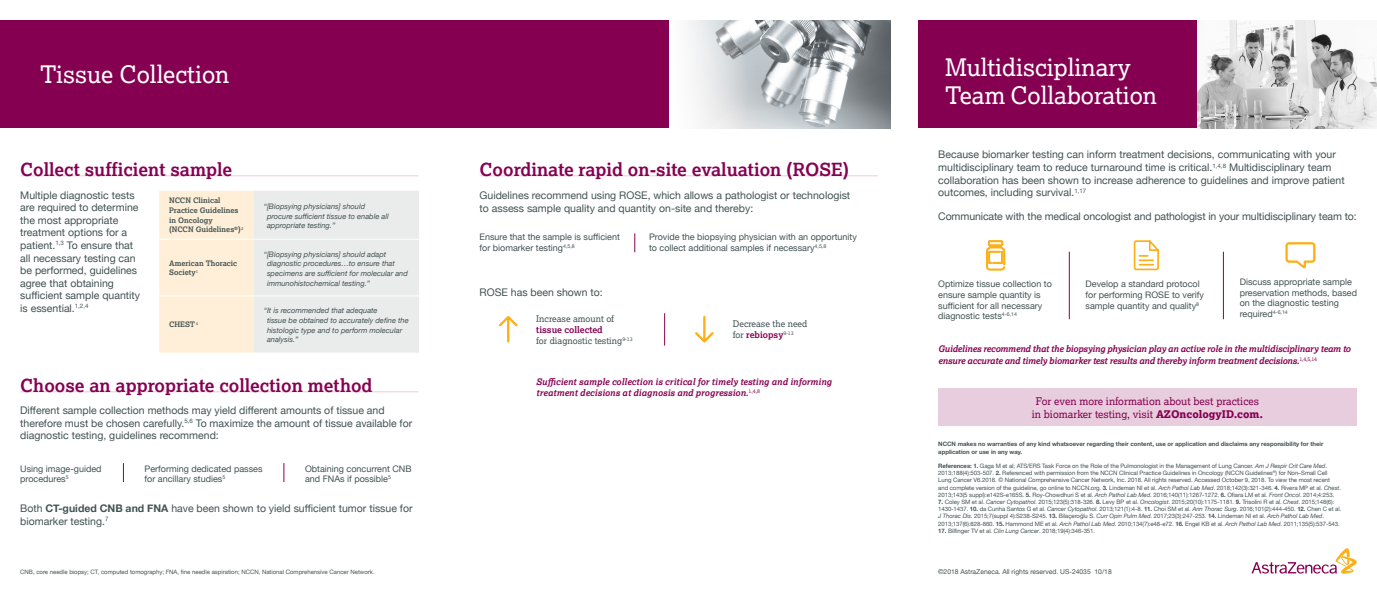
<style>
.page{position:relative;width:1377px;height:594px;background:#fff}
.page>*{position:absolute;margin:0;border:0;box-sizing:border-box;transform-origin:0 0}
.t1{font:24px/28.8px "Lexia";color:#fff}
.t2{font:700 18px "Lexia";color:#860052}
.t3{font:10.5px/12.6px "Helvetica Neue";color:#435253}
.t4{font:10.5px/13.5px "Lexia";color:#860052;text-align:center}
.t5{font:9px/10.8px "Helvetica Neue";color:#435253}
.t6{font:italic 700 9px/12px "Lexia";letter-spacing:-.025em;color:#860052}
.t7{font:italic 700 9px/10.8px "Lexia";color:#860052}
.t8{font:9px/10.8px "Lexia";color:#435253}
.t9{font:italic 7.5px/9.8px "Helvetica Neue";color:#435253}
.t10{font:700 7.5px/9.8px "Lexia";color:#435253}
.t11{font:6.75px "Helvetica Neue";color:#435253}
.t12{font:6px/7.2px "Helvetica Neue";letter-spacing:-.01em;color:#435253}
.t13{font:700 6px/7.2px "Helvetica Neue";color:#435253}
.s1{font-weight:700}
.s2{font-weight:700;color:#860052}
.s3{font-weight:800}
.s4{font-style:italic}
</style>
<div class="page">
<img style="left:1196px;top:20px;width:181px;height:108px">
<div style="left:918px;top:20px;width:278px;height:108px;background:#860052"></div>
<img style="left:688px;top:20px;width:202px;height:108px">
<div style="left:0;top:20px;width:668px;height:108px;background:#860052"></div>
<svg style="left:1252px;top:548px;width:105px;height:26px"></svg>
<div style="left:938px;top:389px;width:419px;height:37px;background:#e7cddd"></div>
<svg style="left:1286px;top:242px;width:29px;height:26px"></svg>
<hr style="left:1223px;top:252px;width:1px;height:67px;background:#860052">
<svg style="left:1133px;top:240px;width:26px;height:31px"></svg>
<hr style="left:1069px;top:252px;width:1px;height:67px;background:#860052">
<svg style="left:986px;top:240px;width:19px;height:30px"></svg>
<svg style="left:695px;top:316px;width:19px;height:27px"></svg>
<hr style="left:664px;top:313px;width:1px;height:33px;background:#860052">
<svg style="left:499px;top:316px;width:19px;height:27px"></svg>
<svg style="left:634px;top:233px;width:1px;height:19px"></svg>
<hr style="left:480px;top:176px;width:398px;height:1px;background:#860052">
<svg style="left:284px;top:463px;width:1px;height:19px"></svg>
<svg style="left:123px;top:463px;width:1px;height:19px"></svg>
<hr style="left:20px;top:392px;width:398px;height:1px;background:#860052">
<svg style="left:159px;top:191px;width:260px;height:162px;background:#f2ece4"></svg>
<hr style="left:159px;top:239px;width:95px;height:1px;background:#fff">
<hr style="left:254px;top:239px;width:165px;height:1px;background:#fff">
<hr style="left:159px;top:296px;width:95px;height:1px;background:#fff">
<hr style="left:254px;top:296px;width:165px;height:1px;background:#fff">
<hr style="left:20px;top:176px;width:398px;height:1px;background:#860052">
<h1 class="t1" style="left:40px;top:60px;width:191px">Tissue Collection</h1>
<h2 class="t2" style="left:20px;top:158px;width:213px">Collect sufficient sample</h2>
<p class="t3" style="left:20px;top:189px;width:121px">Multiple diagnostic tests are required to determine the most appropriate treatment options for a patient.<sup>1,3</sup> To ensure that all necessary testing can be performed, guidelines agree that obtaining sufficient sample quantity is essential.<sup>1,2,4</sup></p>
<p class="t10" style="left:169px;top:195px;width:76px">NCCN Clinical<br>Practice Guidelines in Oncology<br>(NCCN Guidelines<sup>®</sup>)<sup>2</sup></p>
<p class="t9" style="left:267px;top:202px;width:123px;text-indent:-3px">“[Biopsying physicians] should procure sufficient tissue to enable all appropriate testing.”</p>
<p class="t10" style="left:169px;top:258px;width:70px">American Thoracic<br>Society<sup>1</sup></p>
<p class="t9" style="left:267px;top:249px;width:142px;text-indent:-3px">“[Biopsying physicians] should adapt diagnostic procedures…to ensure that specimens are sufficient for molecular and immunohistochemical testing.”</p>
<p class="t10" style="left:169px;top:319px;width:30px">CHEST<sup>4</sup></p>
<p class="t9" style="left:267px;top:306px;width:143px;text-indent:-3px">“It is recommended that adequate<br>tissue be obtained to accurately define the histologic type and to perform molecular analysis.”</p>
<h2 class="t2" style="left:20px;top:374px;width:354px">Choose an appropriate collection method</h2>
<h3 class="t3" style="left:20px;top:405px;width:394px">Different sample collection methods may yield different amounts of tissue and therefore must be chosen carefully.<sup>5,6</sup> To maximize the amount of tissue available for diagnostic testing, guidelines recommend:</h3>
<h3 class="t5" style="left:20px;top:464px;width:83px;line-height:10.5px">Using image-guided procedures<sup>5</sup></h3>
<h3 class="t5" style="left:145px;top:464px;width:120px;line-height:10.5px">Performing dedicated passes for ancillary studies<sup>5</sup></h3>
<h3 class="t5" style="left:305px;top:464px;width:108px;line-height:10.5px">Obtaining concurrent CNB and FNAs if possible<sup>5</sup></h3>
<h3 class="t3" style="left:20px;top:503px;width:394px">Both <span class="s1">CT-guided CNB and FNA</span> have been shown to yield sufficient tumor tissue for biomarker testing.<sup>7</sup></h3>
<p class="t12" style="left:20px;top:568px;width:356px">CNB, core needle biopsy; CT, computed tomography; FNA, fine needle aspiration; NCCN, National Comprehensive Cancer Network.</p>
<h2 class="t2" style="left:480px;top:158px;width:371px">Coordinate rapid on-site evaluation (ROSE)</h2>
<h3 class="t3" style="left:480px;top:190px;width:372px">Guidelines recommend using ROSE, which allows a pathologist or technologist to assess sample quality and quantity on-site and thereby:</h3>
<h3 class="t5" style="left:480px;top:232px;width:142px">Ensure that the sample is sufficient for biomarker testing<sup>4,5,8</sup></h3>
<h3 class="t3" style="left:480px;top:287px;width:125px">ROSE has been shown to:</h3>
<h3 class="t8" style="left:536px;top:313px;width:79px">Increase amount of</h3>
<h3 class="t8" style="left:536px;top:324px;width:98px"><span class="s2">tissue collected<br></span>for diagnostic testing<sup>9-13</sup></h3>
<h3 class="t5" style="left:649px;top:232px;width:209px">Provide the biopsying physician with an opportunity to collect additional samples if necessary<sup>4,5,8</sup></h3>
<h3 class="t8" style="left:733px;top:319px;width:76px">Decrease the need for <span class="s2">rebiopsy</span><sup>9-13</sup></h3>
<h3 class="t7" style="left:536px;top:376px;width:297px">Sufficient sample collection is critical for timely testing and informing treatment decisions at diagnosis and progression.<sup>1,4,8</sup></h3>
<h1 class="t1" style="left:945px;top:52px;width:214px">Multidisciplinary<br>Team Collaboration</h1>
<p class="t3" style="left:938px;top:149px;width:408px">Because biomarker testing can inform treatment decisions, communicating with your multidisciplinary team to reduce turnaround time is critical.<sup>1,4,8</sup> Multidisciplinary team collaboration has been shown to increase adherence to guidelines and improve patient outcomes, including survival.<sup>1,17</sup></p>
<h3 class="t3" style="left:938px;top:210px;width:420px">Communicate with the medical oncologist and pathologist in your multidisciplinary team to:</h3>
<h3 class="t5" style="left:938px;top:279px;width:115px">Optimize tissue collection to ensure sample quantity is sufficient for all necessary diagnostic tests<sup>4-6,14</sup></h3>
<h3 class="t5" style="left:1086px;top:279px;width:120px">Develop a standard protocol for performing ROSE to verify sample quantity and quality<sup>8</sup></h3>
<h3 class="t5" style="left:1240px;top:277px;width:119px">Discuss appropriate sample preservation methods, based on the diagnostic testing required<sup>4-6,14</sup></h3>
<h3 class="t6" style="left:938px;top:343px;width:414px">Guidelines recommend that the biopsying physician play an active role in the multidisciplinary team to ensure accurate and timely biomarker test results and thereby inform treatment decisions.<sup>1,4,5,14</sup></h3>
<h3 class="t4" style="left:1032px;top:394px;width:233px">For even more information about best practices in biomarker testing, visit <span class="s3">AZOncologyID.com.</span></h3>
<p class="t13" style="left:938px;top:441px;width:387px">NCCN makes no warranties of any kind whatsoever regarding their content, use or application and disclaims any responsibility for their application or use in any way.</p>
<p class="t12" style="left:938px;top:463px;width:404px"><span class="s1">References: 1.</span> Gaga M et al; ATS/ERS Task Force on the Role of the Pulmonologist in the Management of Lung Cancer. <span class="s4">Am J Respir Crit Care Med</span>.<br>2013;188(4):503-507. <span class="s1">2.</span> Referenced with permission from the NCCN Clinical Practice Guidelines in Oncology (NCCN Guidelines<sup>®</sup>) for Non–Small Cell Lung Cancer V6.2018. © National Comprehensive Cancer Network, Inc. 2018. All rights reserved. Accessed October 9, 2018. To view the most recent and complete version of the guideline, go online to NCCN.org. <span class="s1">3.</span> Lindeman NI et al. <span class="s4">Arch Pathol Lab Med</span>. 2018;142(3):321-346. <span class="s1">4.</span> Rivera MP et al. <span class="s4">Chest</span>.<br>2013;143(5 suppl):e142S-e165S. <span class="s1">5.</span> Roy-Chowdhuri S et al. <span class="s4">Arch Pathol Lab Med</span>. 2016;140(11):1267-1272. <span class="s1">6.</span> Ofiara LM et al. <span class="s4">Front Oncol</span>. 2014;4:253.</p>
<p class="t12" style="left:938px;top:499px;width:405px"><span class="s1">7.</span> Coley SM et al. <span class="s4">Cancer Cytopathol</span>. 2015;123(5):318-326. <span class="s1">8.</span> Levy BP et al. <span class="s4">Oncologist</span>. 2015;20(10):1175-1181. <span class="s1">9.</span> Trisolini R et al. <span class="s4">Chest</span>. 2015;148(6):<br>1430-1437. <span class="s1">10.</span> da Cunha Santos G et al. <span class="s4">Cancer Cytopathol</span>. 2013;121(1):4-8. <span class="s1">11.</span> Choi SM et al. <span class="s4">Ann Thorac Surg</span>. 2016;101(2):444-450. <span class="s1">12.</span> Chen C et al.<br><span class="s4">J Thorac Dis</span>. 2015;7(suppl 4):S238-S245. <span class="s1">13.</span> Bilaçeroğlu S. <span class="s4">Curr Opin Pulm Med</span>. 2017;23(3):247-253. <span class="s1">14.</span> Lindeman NI et al. <span class="s4">Arch Pathol Lab Med</span>.<br>2013;137(6):828-860. <span class="s1">15.</span> Hammond ME et al. <span class="s4">Arch Pathol Lab Med</span>. 2010;134(7):e48-e72. <span class="s1">16.</span> Engel KB et al. <span class="s4">Arch Pathol Lab Med</span>. 2011;135(5):537-543.</p>
<p class="t12" style="left:938px;top:527px;width:158px"><span class="s1">17.</span> Bilfinger TV et al. <span class="s4">Clin Lung Cancer</span>. 2018;19(4):346-351.</p>
<p class="t11" style="left:938px;top:566px;width:175px">©2018 AstraZeneca. All rights reserved. US-24035 10/18</p>
</div>
